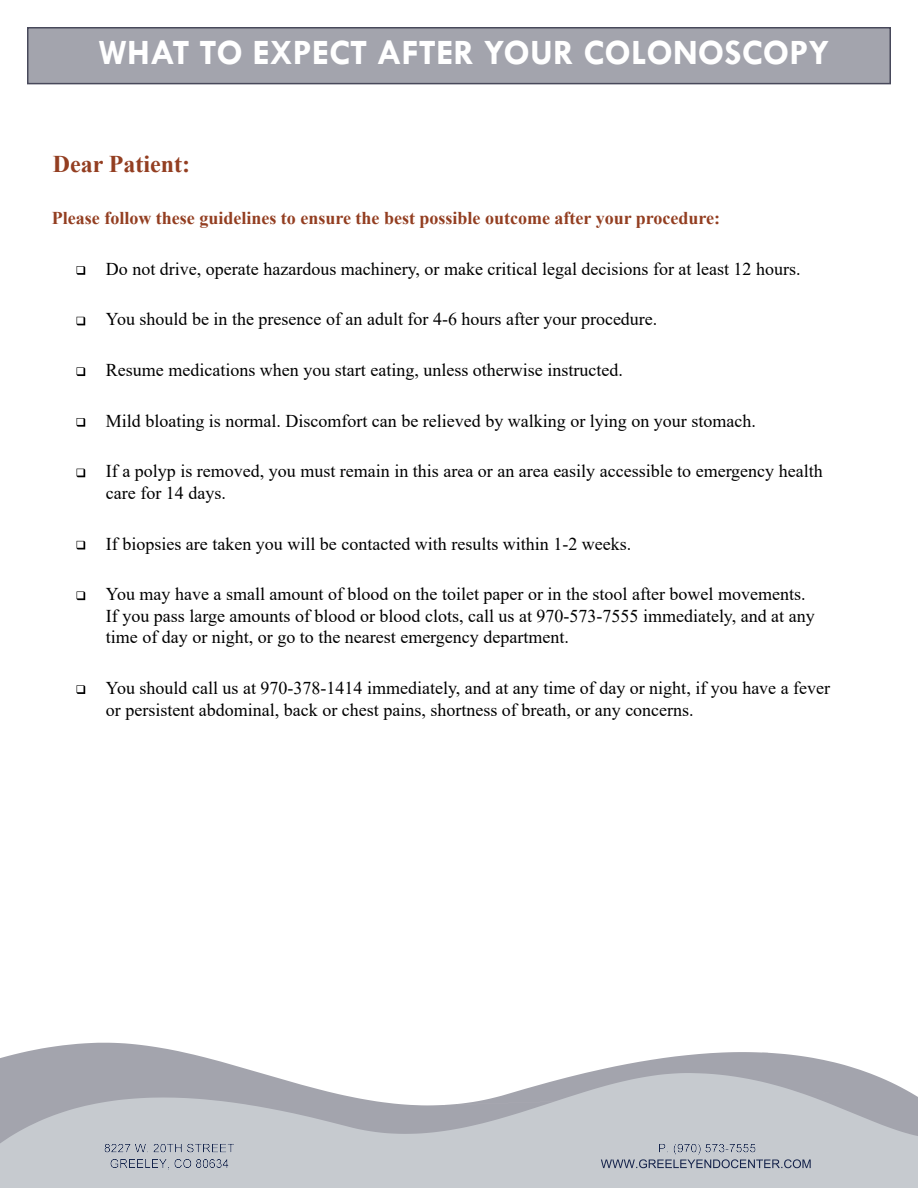
<style>
.page{position:relative;width:918px;height:1188px;background:#fff}
.page>*{position:absolute;margin:0;border:0;box-sizing:border-box;transform-origin:0 0}
.t1{font:700 36px "Tw Cen";color:#fff}
.t2{font:700 24px "Times New Roman";color:#933e21}
.t3{font:18px/21.6px "Times New Roman";color:#000}
.t4{font:700 18px "Times New Roman";color:#933e21}
</style>
<div class="page">
<div style="left:28px;top:28px;width:862px;height:56px;background:#a3a4ad"></div>
<div style="left:27px;top:27px;width:864px;height:57px;border:2px solid #48495b"></div>
<svg style="left:0;top:1043px;width:869px;height:30px"></svg>
<svg style="left:0;top:1073px;width:918px;height:115px;fill:#c6cacf"></svg>
<img style="left:98px;top:1138px;width:146px;height:24px">
<img style="left:103px;top:1154px;width:119px;height:23px">
<img style="left:222px;top:1154px;width:20px;height:23px">
<div style="left:601px;top:1141px;width:218px;height:29px;background:#c6cacf"></div>
<img style="left:652px;top:1138px;width:66px;height:21px">
<img style="left:718px;top:1138px;width:4px;height:21px">
<img style="left:722px;top:1138px;width:27px;height:21px">
<img style="left:749px;top:1138px;width:17px;height:21px">
<svg style="left:601px;top:1159px;width:204px;height:9px"></svg>
<img style="left:805px;top:1154px;width:20px;height:23px">
<svg style="left:77px;top:266px;width:8px;height:9px"></svg>
<svg style="left:77px;top:317px;width:8px;height:8px"></svg>
<svg style="left:77px;top:367px;width:8px;height:9px"></svg>
<svg style="left:77px;top:418px;width:8px;height:9px"></svg>
<svg style="left:77px;top:469px;width:8px;height:8px"></svg>
<svg style="left:77px;top:541px;width:8px;height:9px"></svg>
<svg style="left:77px;top:591px;width:8px;height:9px"></svg>
<svg style="left:77px;top:685px;width:8px;height:9px"></svg>
<h1 class="t1" style="left:99px;top:31px;width:732px">WHAT TO EXPECT AFTER YOUR COLONOSCOPY</h1>
<h2 class="t2" style="left:53px;top:147px;width:139px">Dear Patient:</h2>
<p class="t4" style="left:52px;top:205px;width:670px">Please follow these guidelines to ensure the best possible outcome after your procedure:</p>
<p class="t3" style="left:106px;top:257px;width:696px">Do not drive, operate hazardous machinery, or make critical legal decisions for at least 12 hours.</p>
<p class="t3" style="left:106px;top:308px;width:553px">You should be in the presence of an adult for 4-6 hours after your procedure.</p>
<p class="t3" style="left:106px;top:359px;width:518px">Resume medications when you start eating, unless otherwise instructed.</p>
<p class="t3" style="left:106px;top:409px;width:651px">Mild bloating is normal. Discomfort can be relieved by walking or lying on your stomach.</p>
<p class="t3" style="left:106px;top:460px;width:718px">If a polyp is removed, you must remain in this area or an area easily accessible to emergency health care for 14 days.</p>
<p class="t3" style="left:106px;top:532px;width:527px">If biopsies are taken you will be contacted with results within 1-2 weeks.</p>
<p class="t3" style="left:106px;top:583px;width:710px">You may have a small amount of blood on the toilet paper or in the stool after bowel movements.<br>If you pass large amounts of blood or blood clots, call us at 970-573-7555 immediately, and at any time of day or night, or go to the nearest emergency department.</p>
<p class="t3" style="left:106px;top:677px;width:726px">You should call us at 970-378-1414 immediately, and at any time of day or night, if you have a fever or persistent abdominal, back or chest pains, shortness of breath, or any concerns.</p>
</div>
